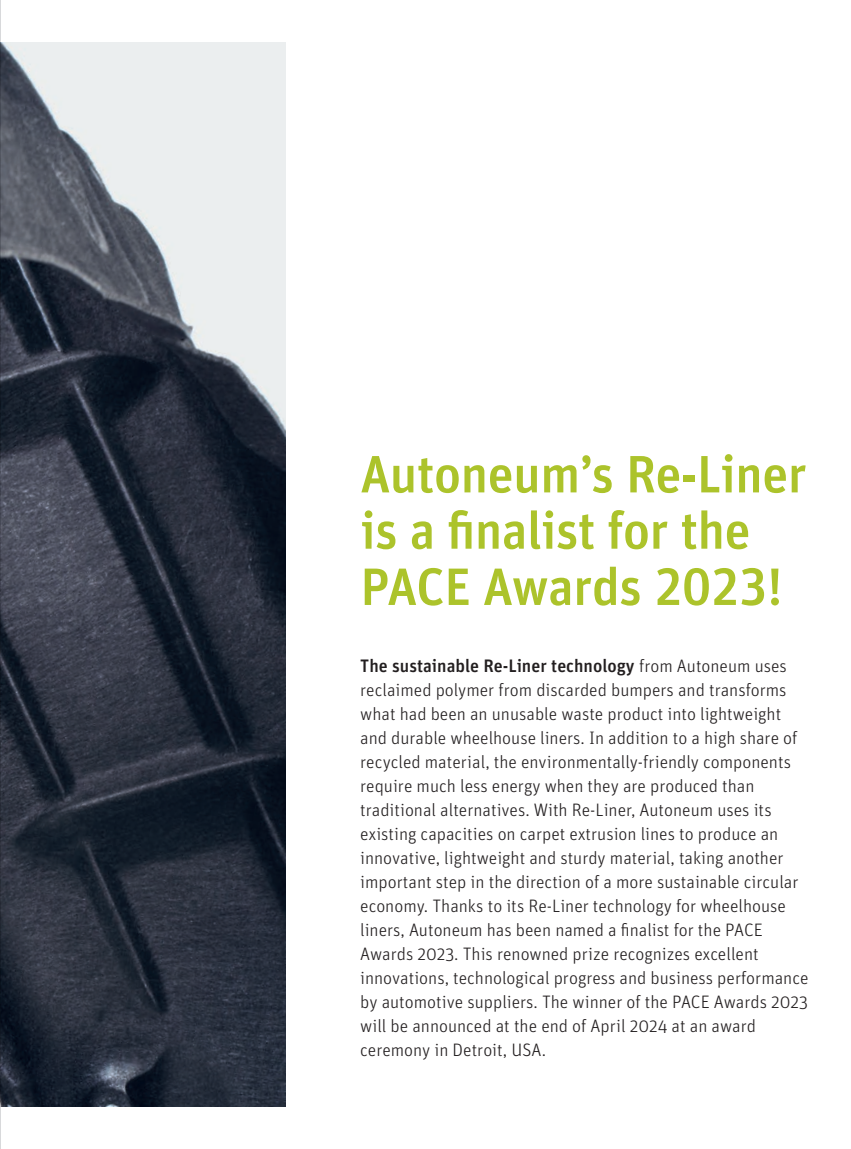
<style>
.page{position:relative;width:851px;height:1149px;background:#fff}
.page>*{position:absolute;margin:0;border:0;box-sizing:border-box;transform-origin:0 0}
.t1{font:52.5px/56.2px "Autoneum Unit OT Medium";letter-spacing:-.01em;color:#acc32b}
.t2{font:18px/24px "Autoneum Unit OT Light";color:#231f20}
.t3{font:18px "Autoneum Unit OT Medium";color:#231f20}
.s1{font-family:"Autoneum Unit OT Light"}
</style>
<div class="page">
<img style="left:1px;top:43px;width:284px;height:1063px">
<hr style="left:0;top:0;width:1px;height:1148px;background:#b2b3b7">
<h1 class="t1" style="left:360px;top:448px;width:448px">Autoneum’s Re-Liner is a finalist for the<br>PACE Awards 2023!</h1>
<p class="t3" style="left:360px;top:654px;width:428px">The sustainable Re-Liner technology <span class="s1">from Autoneum uses</span></p>
<p class="t2" style="left:360px;top:677px;width:449px">reclaimed polymer from discarded bumpers and transforms what had been an unusable waste product into lightweight and durable wheelhouse liners. In addition to a high share of recycled material, the environmentally-friendly components require much less energy when they are produced than traditional alternatives. With Re-Liner, Autoneum uses its existing capacities on carpet extrusion lines to produce an innovative, lightweight and sturdy material, taking another important step in the direction of a more sustainable circular economy. Thanks to its Re-Liner technology for wheelhouse liners, Autoneum has been named a finalist for the PACE Awards 2023. This renowned prize recognizes excellent innovations, technological progress and business performance by automotive suppliers. The winner of the PACE Awards 2023 will be announced at the end of April 2024 at an award ceremony in Detroit, USA.</p>
</div>
